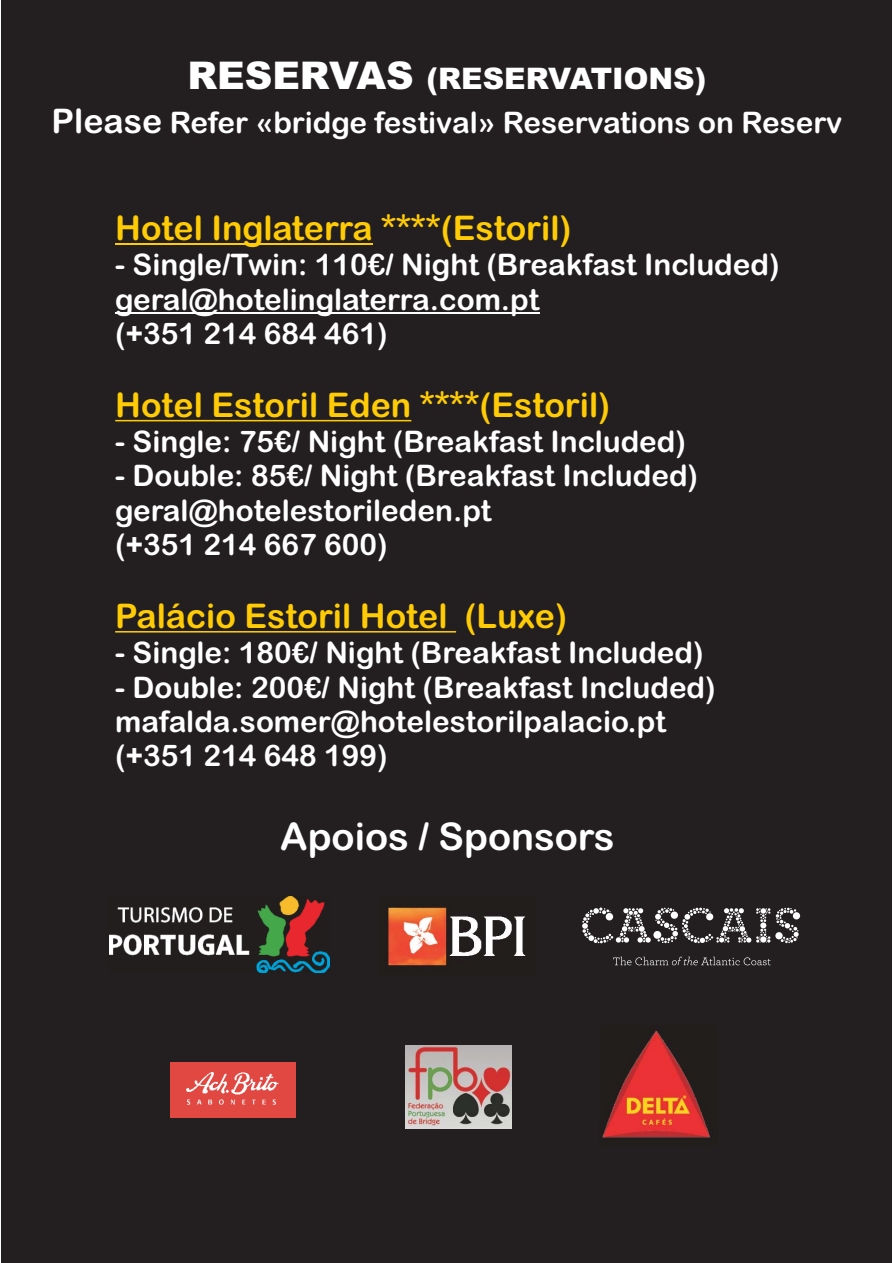
<style>
.page{position:relative;width:893px;height:1263px;background:#fff}
.page>*{position:absolute;margin:0;border:0;box-sizing:border-box;transform-origin:0 0}
.t1{font:38.25px "Arial Rounded MT Bold";color:#fff}
.t2{font:33.9px "Arial Rounded MT Bold";color:#ffcb04}
.t3{font:29.7px/34.3px "Arial Rounded MT Bold";color:#fff}
.t4{font:900 29.7px "Arial";color:#fff}
.s1{font-size:38.25px}
.s2{font-size:33.9px}
</style>
<div class="page">
<div style="left:1px;top:0;width:890px;height:1263px;background:#231f20"></div>
<hr style="left:115px;top:243px;width:258px;height:2px;background:#ffcb04">
<hr style="left:115px;top:420px;width:296px;height:1px;background:#ffcb04">
<hr style="left:115px;top:631px;width:341px;height:2px;background:#ffcb04">
<hr style="left:115px;top:312px;width:424px;height:2px;background:#fff">
<img style="left:387px;top:906px;width:139px;height:64px">
<img style="left:109px;top:897px;width:220px;height:76px">
<img style="left:170px;top:1063px;width:125px;height:54px">
<img style="left:406px;top:1046px;width:105px;height:82px">
<img style="left:599px;top:1030px;width:114px;height:108px">
<svg style="left:613px;top:957px;width:157px;height:8px"></svg>
<svg style="left:582px;top:907px;width:218px;height:36px"></svg>
<p class="t4" style="left:187px;top:68px;width:520px"><span class="s1">RESERVAS</span> (RESERVATIONS)</p>
<p class="t3" style="left:52px;top:108px;width:792px"><span class="s2">Please</span> Refer «bridge festival» Reservations on Reserv</p>
<p class="t2" style="left:115px;top:215px;width:458px">Hotel Inglaterra ****(Estoril)</p>
<p class="t3" style="left:115px;top:250px;width:666px">- Single/Twin: 110€/ Night (Breakfast Included) geral@hotelinglaterra.com.pt<br>(+351 214 684 461)</p>
<p class="t2" style="left:115px;top:392px;width:496px">Hotel Estoril Eden ****(Estoril)</p>
<p class="t3" style="left:115px;top:427px;width:572px">- Single: 75€/ Night (Breakfast Included)</p>
<p class="t3" style="left:115px;top:462px;width:584px">- Double: 85€/ Night (Breakfast Included) geral@hotelestorileden.pt<br>(+351 214 667 600)</p>
<p class="t2" style="left:115px;top:603px;width:453px">Palácio Estoril Hotel (Luxe)</p>
<p class="t3" style="left:115px;top:638px;width:590px">- Single: 180€/ Night (Breakfast Included)</p>
<p class="t3" style="left:115px;top:673px;width:602px">- Double: 200€/ Night (Breakfast Included) mafalda.somer@hotelestorilpalacio.pt (+351 214 648 199)</p>
<p class="t1" style="left:280px;top:822px;width:336px">Apoios / Sponsors</p>
</div>
